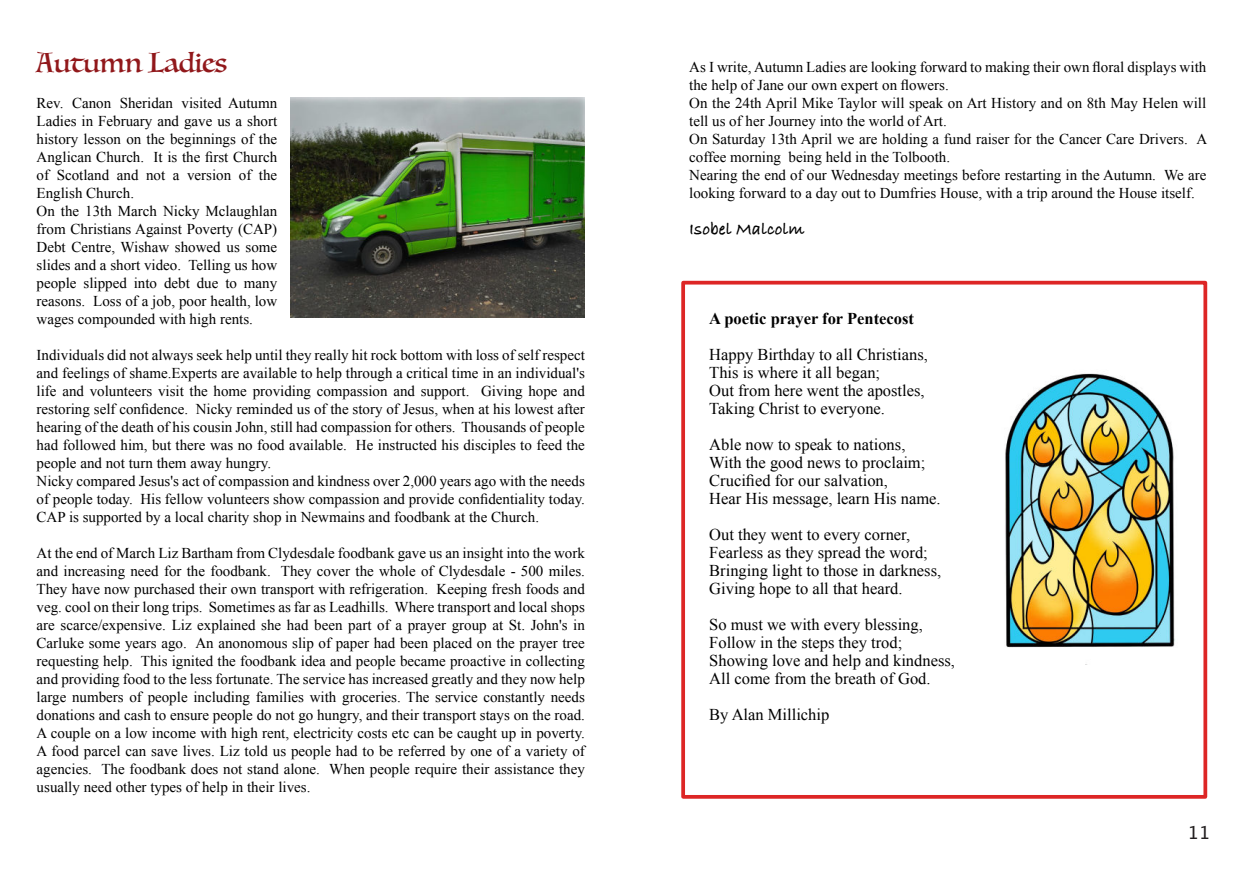
<style>
.page{position:relative;width:1259px;height:893px;background:#fff}
.page>*{position:absolute;margin:0;border:0;box-sizing:border-box;transform-origin:0 0}
.t1{font:27px "Luminari";color:#91181b}
.t2{font:700 18px "Bradley Hand ITCTT";color:#000}
.t3{font:18px "Lucida Grande";color:#231f20}
.t4{font:16.5px/18px "Times New Roman";color:#000}
.t5{font:700 16.5px "Times New Roman";color:#000}
.t6{font:15px/18px "Times New Roman";color:#000}
</style>
<div class="page">
<div style="left:681px;top:281px;width:526px;height:518px;border:4px solid #dd2625"></div>
<img style="left:291px;top:97px;width:294px;height:221px">
<img style="left:1005px;top:373px;width:170px;height:275px">
<h1 class="t1" style="left:37px;top:40px;width:192px">Autumn Ladies</h1>
<p class="t6" style="left:37px;top:94px;width:242px">Rev. Canon Sheridan visited Autumn Ladies in February and gave us a short history lesson on the beginnings of the Anglican Church. It is the first Church of Scotland and not a version of the English Church.<br>On the 13th March Nicky Mclaughlan from Christians Against Poverty (CAP)<br>Debt Centre, Wishaw showed us some slides and a short video. Telling us how people slipped into debt due to many reasons. Loss of a job, poor health, low wages compounded with high rents.</p>
<p class="t6" style="left:37px;top:346px;width:550px">Individuals did not always seek help until they really hit rock bottom with loss of self respect and feelings of shame.Experts are available to help through a critical time in an individual's life and volunteers visit the home providing compassion and support. Giving hope and restoring self confidence. Nicky reminded us of the story of Jesus, when at his lowest after hearing of the death of his cousin John, still had compassion for others. Thousands of people had followed him, but there was no food available. He instructed his disciples to feed the people and not turn them away hungry.<br>Nicky compared Jesus's act of compassion and kindness over 2,000 years ago with the needs of people today. His fellow volunteers show compassion and provide confidentiality today.<br>CAP is supported by a local charity shop in Newmains and foodbank at the Church.</p>
<p class="t6" style="left:37px;top:544px;width:550px;text-align:justify">At the end of March Liz Bartham from Clydesdale foodbank gave us an insight into the work and increasing need for the foodbank. They cover the whole of Clydesdale - 500 miles.<br>They have now purchased their own transport with refrigeration. Keeping fresh foods and veg. cool on their long trips. Sometimes as far as Leadhills. Where transport and local shops are scarce/expensive. Liz explained she had been part of a prayer group at St. John's in Carluke some years ago. An anonomous slip of paper had been placed on the prayer tree requesting help. This ignited the foodbank idea and people became proactive in collecting and providing food to the less fortunate. The service has increased greatly and they now help large numbers of people including families with groceries. The service constantly needs donations and cash to ensure people do not go hungry, and their transport stays on the road.<br>A couple on a low income with high rent, electricity costs etc can be caught up in poverty.<br>A food parcel can save lives. Liz told us people had to be referred by one of a variety of agencies. The foodbank does not stand alone. When people require their assistance they usually need other types of help in their lives.</p>
<p class="t6" style="left:689px;top:58px;width:519px">As I write, Autumn Ladies are looking forward to making their own floral displays with the help of Jane our own expert on flowers.<br>On the 24th April Mike Taylor will speak on Art History and on 8th May Helen will tell us of her Journey into the world of Art.<br>On Saturday 13th April we are holding a fund raiser for the Cancer Care Drivers. A coffee morning being held in the Tolbooth.<br>Nearing the end of our Wednesday meetings before restarting in the Autumn. We are looking forward to a day out to Dumfries House, with a trip around the House itself.</p>
<p class="t2" style="left:689px;top:215px;width:117px">Isobel Malcolm</p>
<p class="t5" style="left:709px;top:307px;width:206px">A poetic prayer for Pentecost</p>
<p class="t4" style="left:709px;top:345px;width:220px">Happy Birthday to all Christians,<br>This is where it all began;<br>Out from here went the apostles,<br>Taking Christ to everyone.</p>
<p class="t4" style="left:709px;top:435px;width:233px">Able now to speak to nations,<br>With the good news to proclaim;<br>Crucified for our salvation,<br>Hear His message, learn His name.</p>
<p class="t4" style="left:709px;top:525px;width:233px">Out they went to every corner,<br>Fearless as they spread the word;<br>Bringing light to those in darkness,<br>Giving hope to all that heard.</p>
<p class="t4" style="left:709px;top:615px;width:247px">So must we with every blessing,<br>Follow in the steps they trod;<br>Showing love and help and kindness,<br>All come from the breath of God.</p>
<p class="t4" style="left:709px;top:705px;width:122px">By Alan Millichip</p>
<p class="t3" style="left:1187px;top:822px;width:24px">11</p>
</div>
